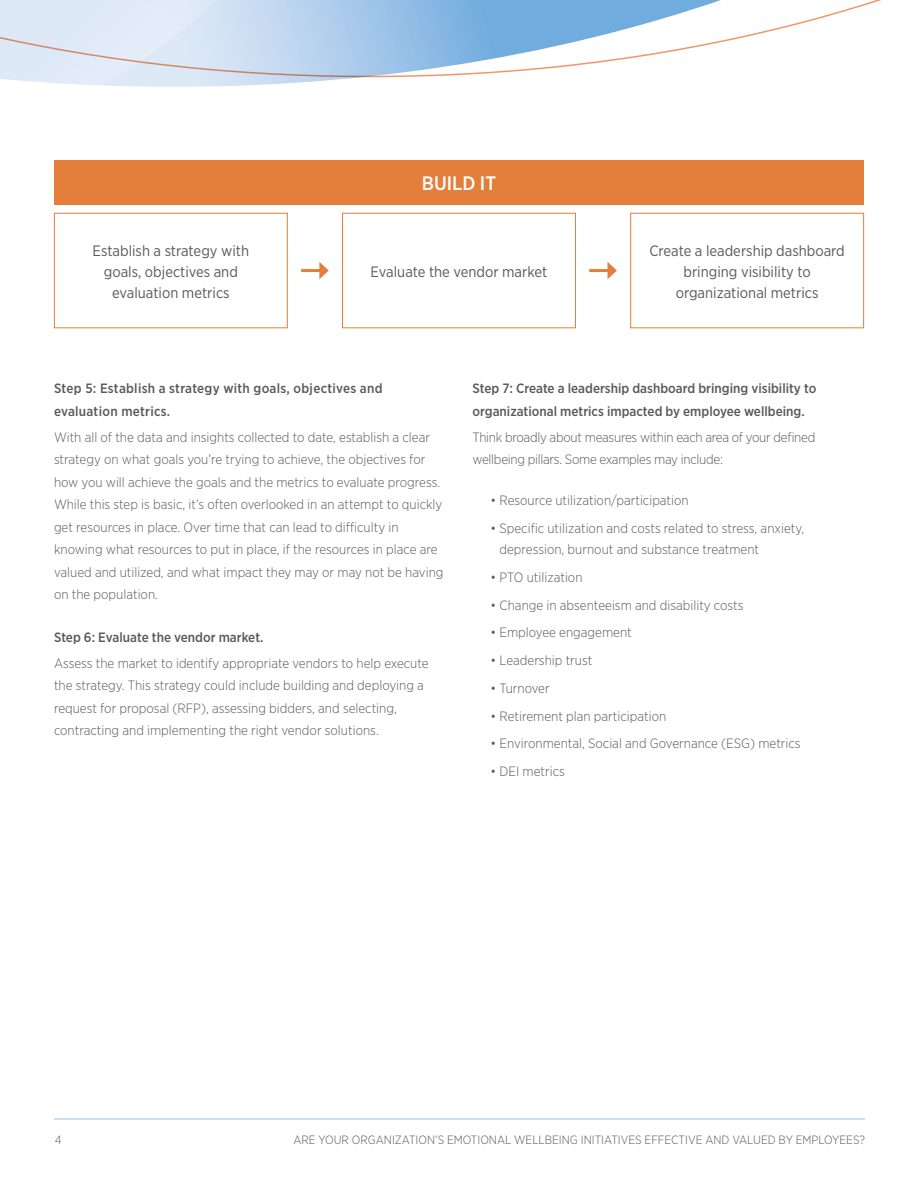
<style>
.page{position:relative;width:918px;height:1188px;background:#fff}
.page>*{position:absolute;margin:0;border:0;box-sizing:border-box;transform-origin:0 0}
.t1{font:500 19.5px "Gotham Narrow";color:#fff}
.t2{font:15px/21px "Gotham Narrow";color:#58595b;text-align:center}
.t3{font:300 13.5px/22.5px "Gotham Narrow";color:#58595b}
.t4{font:500 13.5px/22.5px "Gotham Narrow";color:#58595b}
.t5{font:300 13.5px/22.5px "Gotham Narrow";letter-spacing:-.02em;color:#58595b}
.t6{font:500 13.5px/22.5px "Gotham Narrow";letter-spacing:.02em;color:#58595b}
.t7{font:300 12px "Gotham Narrow";color:#58595b}
</style>
<div class="page">
<hr style="left:54px;top:1119px;width:811px;height:1px;background:#90c3ea">
<svg style="left:0;top:77px;width:347px;height:10px;fill:#dee9f7"></svg>
<svg style="left:0;top:0;width:881px;height:77px"></svg>
<div style="left:54px;top:160px;width:810px;height:44px;background:#e37f3a"></div>
<div style="left:54px;top:213px;width:234px;height:115px;background:#fff;border:1px solid #e37f3a"></div>
<div style="left:342px;top:213px;width:234px;height:115px;background:#fff;border:1px solid #e37f3a"></div>
<div style="left:630px;top:213px;width:234px;height:115px;background:#fff;border:1px solid #e37f3a"></div>
<hr style="left:301px;top:269px;width:21px;height:3px;background:#e37f3a">
<svg style="left:319px;top:262px;width:10px;height:17px"></svg>
<hr style="left:589px;top:269px;width:21px;height:3px;background:#e37f3a">
<svg style="left:608px;top:262px;width:9px;height:17px"></svg>
<p class="t2" style="left:93px;top:239px;width:158px">Establish a strategy with goals, objectives and evaluation metrics</p>
<h1 class="t1" style="left:422px;top:171px;width:76px">BUILD IT</h1>
<p class="t2" style="left:371px;top:260px;width:178px">Evaluate the vendor market</p>
<p class="t2" style="left:649px;top:239px;width:197px">Create a leadership dashboard bringing visibility to organizational metrics</p>
<p class="t6" style="left:54px;top:377px;width:330px">Step 5: Establish a strategy with goals, objectives and evaluation metrics.</p>
<p class="t3" style="left:54px;top:425px;width:391px">With all of the data and insights collected to date, establish a clear strategy on what goals you’re trying to achieve, the objectives for how you will achieve the goals and the metrics to evaluate progress.<br>While this step is basic, it’s often overlooked in an attempt to quickly get resources in place. Over time that can lead to difficulty in knowing what resources to put in place, if the resources in place are valued and utilized, and what impact they may or may not be having on the population.</p>
<p class="t4" style="left:54px;top:626px;width:211px">Step 6: Evaluate the vendor market.</p>
<p class="t3" style="left:54px;top:651px;width:376px">Assess the market to identify appropriate vendors to help execute the strategy. This strategy could include building and deploying a request for proposal (RFP), assessing bidders, and selecting, contracting and implementing the right vendor solutions.</p>
<p class="t4" style="left:472px;top:377px;width:345px">Step 7: Create a leadership dashboard bringing visibility to organizational metrics impacted by employee wellbeing.</p>
<p class="t5" style="left:472px;top:425px;width:344px">Think broadly about measures within each area of your defined wellbeing pillars. Some examples may include:</p>
<p class="t3" style="left:490px;top:489px;width:200px">• Resource utilization/participation</p>
<p class="t3" style="left:500px;top:517px;width:306px;line-height:21px;text-indent:-9px">• Specific utilization and costs related to stress, anxiety, depression, burnout and substance treatment</p>
<p class="t3" style="left:490px;top:565px;width:94px">• PTO utilization</p>
<p class="t3" style="left:490px;top:593px;width:255px">• Change in absenteeism and disability costs</p>
<p class="t3" style="left:490px;top:621px;width:143px">• Employee engagement</p>
<p class="t3" style="left:490px;top:649px;width:103px">• Leadership trust</p>
<p class="t3" style="left:490px;top:676px;width:61px">• Turnover</p>
<p class="t3" style="left:490px;top:704px;width:177px">• Retirement plan participation</p>
<p class="t3" style="left:490px;top:732px;width:312px">• Environmental, Social and Governance (ESG) metrics</p>
<p class="t3" style="left:490px;top:760px;width:76px">• DEI metrics</p>
<p class="t7" style="left:55px;top:1132px;width:8px">4</p>
<p class="t7" style="left:293px;top:1132px;width:573px">ARE YOUR ORGANIZATION’S EMOTIONAL WELLBEING INITIATIVES EFFECTIVE AND VALUED BY EMPLOYEES?</p>
</div>
